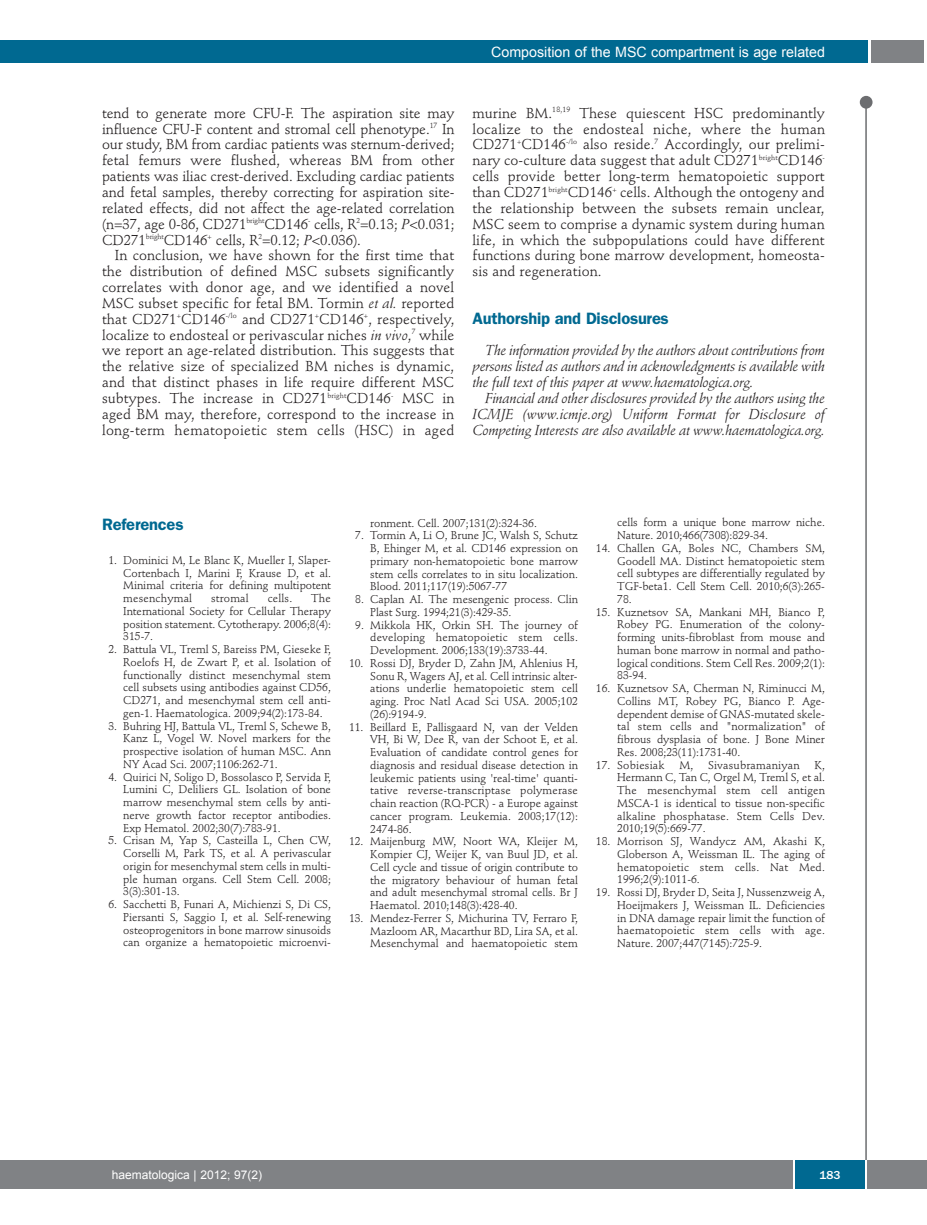
<style>
.page{position:relative;width:927px;height:1225px;background:#fff}
.page>*{position:absolute;margin:0;border:0;box-sizing:border-box;transform-origin:0 0}
.t1{font:600 16.5px "Franklin Gothic";letter-spacing:-.015em;color:#006991}
.t2{font:14.25px/15.9px "Stempel Schneidler";letter-spacing:.005em;color:#231f20;text-align:justify}
.t3{font:italic 14.25px/15.9px "Stempel Schneidler";letter-spacing:-.015em;color:#231f20;text-align:justify}
.t4{font:14.25px "Arial";color:#fff}
.t5{font:12px "Arial";color:#fff}
.t6{font:500 12px "Franklin Gothic";color:#fff}
.t7{font:11.25px/12.8px "Stempel Schneidler";letter-spacing:-.005em;color:#231f20;text-align:justify}
.t8{font:11.25px "Stempel Schneidler";letter-spacing:.015em;color:#231f20}
.s1{font-style:italic}
</style>
<div class="page">
<div style="left:860px;top:96px;width:12px;height:13px;background:#6c6d70;border-radius:50%"></div>
<hr style="left:865px;top:98px;width:2px;height:1062px;background:#6c6d70">
<div style="left:871px;top:40px;width:52px;height:22px;background:#808285"></div>
<div style="left:18px;top:40px;width:849px;height:22px;background:#006991"></div>
<div style="left:17px;top:1160px;width:910px;height:28px;background:#808285"></div>
<div style="left:795px;top:1160px;width:70px;height:28px;background:#006991"></div>
<hr style="left:793px;top:1160px;width:2px;height:28px;background:#fff">
<hr style="left:865px;top:1160px;width:2px;height:28px;background:#fff">
<div style="left:0;top:40px;width:19px;height:22px;background:#006991"></div>
<div style="left:0;top:1160px;width:18px;height:28px;background:#808285"></div>
<p class="t4" style="left:491px;top:44px;width:335px">Composition of the MSC compartment is age related</p>
<p class="t2" style="left:102px;top:106px;width:354px">tend to generate more CFU-F. The aspiration site may influence CFU-F content and stromal cell phenotype.<sup>17</sup> In our study, BM from cardiac patients was sternum-derived; fetal femurs were flushed, whereas BM from other patients was iliac crest-derived. Excluding cardiac patients and fetal samples, thereby correcting for aspiration site&shy;related effects, did not affect the age-related correlation (n=37, age 0-86, CD271<sup>bright</sup>CD146<sup>-</sup> cells, R<sup>2</sup>=0.13; <span class="s1">P</span>&lt;0.031; CD271<sup>bright</sup>CD146<sup>+</sup> cells, R<sup>2</sup>=0.12; <span class="s1">P</span>&lt;0.036).</p>
<p class="t2" style="left:102px;top:249px;width:354px;text-indent:13px">In conclusion, we have shown for the first time that the distribution of defined MSC subsets significantly correlates with donor age, and we identified a novel MSC subset specific for fetal BM. Tormin <span class="s1">et al.</span> reported that CD271<sup>+</sup>CD146<sup>-/lo</sup> and CD271<sup>+</sup>CD146<sup>+</sup>, respectively, localize to endosteal or perivascular niches <span class="s1">in vivo</span>,<sup>7</sup> while we report an age-related distribution. This suggests that the relative size of specialized BM niches is dynamic, and that distinct phases in life require different MSC subtypes. The increase in CD271<sup>bright</sup>CD146<sup>-</sup> MSC in aged BM may, therefore, correspond to the increase in long-term hematopoietic stem cells (HSC) in aged</p>
<p class="t2" style="left:472px;top:106px;width:354px">murine BM.<sup>18,19</sup> These quiescent HSC predominantly localize to the endosteal niche, where the human CD271<sup>+</sup>CD146<sup>-/lo</sup> also reside.<sup>7</sup> Accordingly, our prelimi&shy;nary co-culture data suggest that adult CD271<sup>bright</sup>CD146<sup>- </sup>cells provide better long-term hematopoietic support than CD271<sup>bright</sup>CD146<sup>+</sup> cells. Although the ontogeny and the relationship between the subsets remain unclear, MSC seem to comprise a dynamic system during human life, in which the subpopulations could have different functions during bone marrow development, homeosta&shy;sis and regeneration.</p>
<h1 class="t1" style="left:472px;top:312px;width:198px">Authorship and Disclosures</h1>
<p class="t3" style="left:472px;top:344px;width:354px;text-indent:13px">The information provided by the authors about contributions from persons listed as authors and in acknowledgments is available with the full text of this paper at www.haematologica.org.</p>
<p class="t3" style="left:472px;top:391px;width:354px;text-indent:13px">Financial and other disclosures provided by the authors using the ICMJE (www.icmje.org) Uniform Format for Disclosure of Competing Interests are also available at www.haematologica.org.</p>
<h1 class="t1" style="left:102px;top:518px;width:83px">References</h1>
<p class="t7" style="left:123px;top:554px;width:209px;text-indent:-15px">1. Dominici M, Le Blanc K, Mueller I, Slaper-Cortenbach I, Marini F, Krause D, et al.<br>Minimal criteria for defining multipotent mesenchymal</p>
<p class="t7" style="left:123px;top:593px;width:209px;text-indent:188px">The International Society for Cellular Therapy position statement. Cytotherapy. 2006;8(4):<br>315-7.</p>
<p class="t7" style="left:123px;top:644px;width:209px;text-indent:-15px">2. Battula VL, Treml S, Bareiss PM, Gieseke F, Roelofs H, de Zwart P, et al. Isolation of functionally distinct mesenchymal stem cell subsets using antibodies against CD56, CD271, and mesenchymal stem cell anti&shy;gen-1. Haematologica. 2009;94(2):173-84.</p>
<p class="t7" style="left:123px;top:720px;width:209px;text-indent:-15px">3. Buhring HJ, Battula VL, Treml S, Schewe B, Kanz L, Vogel W. Novel markers for the prospective isolation of human MSC. Ann NY Acad Sci. 2007;1106:262-71.</p>
<p class="t7" style="left:123px;top:771px;width:209px;text-indent:-15px">4. Quirici N, Soligo D, Bossolasco P, Servida F, Lumini C, Deliliers GL. Isolation of bone marrow mesenchymal stem cells by anti&shy;nerve growth factor receptor antibodies.<br>Exp Hematol. 2002;30(7):783-91.</p>
<p class="t7" style="left:123px;top:835px;width:209px;text-indent:-15px">5. Crisan M, Yap S, Casteilla L, Chen CW, Corselli M, Park TS, et al. A perivascular origin for mesenchymal stem cells in multi&shy;ple human organs. Cell Stem Cell. 2008; 3(3):301-13.</p>
<p class="t7" style="left:123px;top:899px;width:209px;text-indent:-15px">6. Sacchetti B, Funari A, Michienzi S, Di CS, Piersanti S, Saggio I, et al. Self-renewing osteoprogenitors in bone marrow sinusoids can organize a hematopoietic microenvi-</p>
<p class="t8" style="left:211px;top:593px;width:39px">stromal</p>
<p class="t7" style="left:268px;top:593px;width:26px">cells.</p>
<p class="t7" style="left:370px;top:517px;width:168px">ronment. Cell. 2007;131(2):324-36.</p>
<p class="t7" style="left:370px;top:530px;width:209px;text-indent:-15px">7. Tormin A, Li O, Brune JC, Walsh S, Schutz B, Ehinger M, et al. CD146 expression on primary non-hematopoietic bone marrow stem cells correlates to in situ localization.<br>Blood. 2011;117(19):5067-77</p>
<p class="t7" style="left:370px;top:594px;width:209px;text-indent:-15px">8. Caplan AI. The mesengenic process. Clin<br>Plast Surg. 1994;21(3):429-35.</p>
<p class="t7" style="left:370px;top:619px;width:209px;text-indent:-15px">9. Mikkola HK, Orkin SH. The journey of developing hematopoietic stem cells.<br>Development. 2006;133(19):3733-44.</p>
<p class="t7" style="left:370px;top:657px;width:209px;text-indent:-21px">10. Rossi DJ, Bryder D, Zahn JM, Ahlenius H, Sonu R, Wagers AJ, et al. Cell intrinsic alter&shy;ations underlie hematopoietic stem cell aging. Proc Natl Acad Sci USA. 2005;102 (26):9194-9.</p>
<p class="t7" style="left:370px;top:721px;width:209px;text-indent:-21px">11. Beillard E, Pallisgaard N, van der Velden VH, Bi W, Dee R, van der Schoot E, et al.<br>Evaluation of candidate control genes for diagnosis and residual disease detection in leukemic patients using 'real-time' quanti&shy;tative reverse-transcriptase polymerase chain reaction (RQ-PCR) - a Europe against cancer program. Leukemia. 2003;17(12):<br>2474-86.</p>
<p class="t7" style="left:370px;top:836px;width:209px;text-indent:-21px">12. Maijenburg MW, Noort WA, Kleijer M, Kompier CJ, Weijer K, van Buul JD, et al.<br>Cell cycle and tissue of origin contribute to the migratory behaviour of human fetal and adult mesenchymal stromal cells. Br J Haematol. 2010;148(3):428-40.</p>
<p class="t7" style="left:370px;top:912px;width:209px;text-indent:-21px">13. Mendez-Ferrer S, Michurina TV, Ferraro F, Mazloom AR, Macarthur BD, Lira SA, et al.<br>Mesenchymal and haematopoietic stem</p>
<p class="t7" style="left:617px;top:517px;width:209px">cells form a unique bone marrow niche.<br>Nature. 2010;466(7308):829-34.</p>
<p class="t7" style="left:617px;top:543px;width:209px;text-indent:-21px">14. Challen GA, Boles NC, Chambers SM, Goodell MA. Distinct hematopoietic stem cell subtypes are differentially regulated by TGF-beta1. Cell Stem Cell. 2010;6(3):265- 78.</p>
<p class="t7" style="left:617px;top:606px;width:209px;text-indent:-21px">15. Kuznetsov SA, Mankani MH, Bianco P, Robey PG. Enumeration of the colony&shy;forming units-fibroblast from mouse and human bone marrow in normal and patho&shy;logical conditions. Stem Cell Res. 2009;2(1):<br>83-94.</p>
<p class="t7" style="left:617px;top:683px;width:209px;text-indent:-21px">16. Kuznetsov SA, Cherman N, Riminucci M, Collins MT, Robey PG, Bianco P. Age&shy;dependent demise of GNAS-mutated skele&shy;tal stem cells and "normalization" of fibrous dysplasia of bone. J Bone Miner Res. 2008;23(11):1731-40.</p>
<p class="t8" style="left:596px;top:760px;width:70px">17. Sobiesiak</p>
<p class="t7" style="left:679px;top:759px;width:15px">M,</p>
<p class="t8" style="left:708px;top:760px;width:93px">Sivasubramaniyan</p>
<p class="t7" style="left:617px;top:759px;width:209px;text-indent:197px">K, Hermann C, Tan C, Orgel M, Treml S, et al.<br>The mesenchymal stem cell antigen MSCA-1 is identical to tissue non-specific alkaline phosphatase. Stem Cells Dev.<br>2010;19(5):669-77.</p>
<p class="t7" style="left:617px;top:836px;width:209px;text-indent:-21px">18. Morrison SJ, Wandycz AM, Akashi K, Globerson A, Weissman IL. The aging of hematopoietic stem cells. Nat Med.<br>1996;2(9):1011-6.</p>
<p class="t7" style="left:617px;top:887px;width:209px;text-indent:-21px">19. Rossi DJ, Bryder D, Seita J, Nussenzweig A, Hoeijmakers J, Weissman IL. Deficiencies in DNA damage repair limit the function of haematopoietic stem cells with age.<br>Nature. 2007;447(7145):725-9.</p>
<p class="t5" style="left:112px;top:1168px;width:152px">haematologica | 2012; 97(2)</p>
<p class="t6" style="left:819px;top:1171px;width:23px">183</p>
</div>
